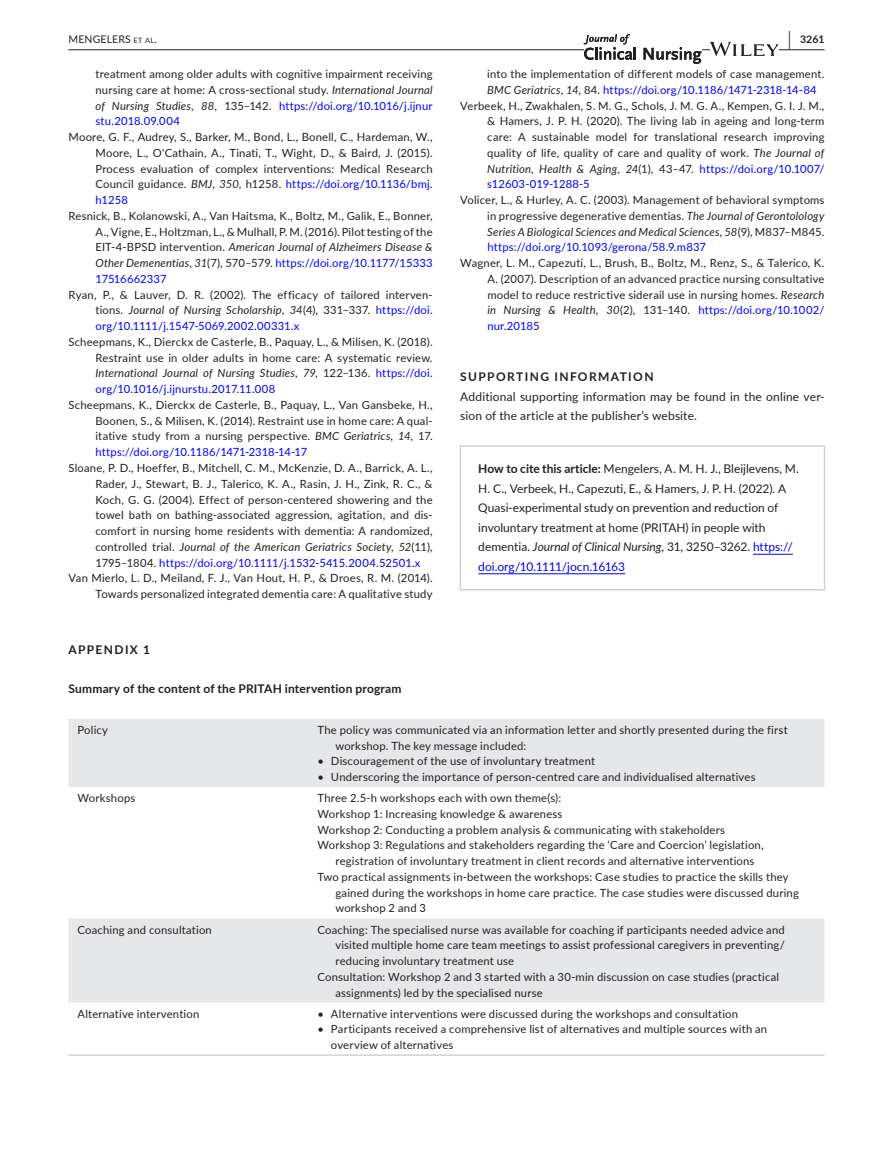
<style>
.page{position:relative;width:893px;height:1174px;background:#fff}
.page>*{position:absolute;margin:0;border:0;box-sizing:border-box;transform-origin:0 0}
.t1{font:12px/19.5px "Lato";letter-spacing:.005em;color:#231f20}
.t2{font:700 12px "Lato";letter-spacing:.015em;color:#231f20}
.t3{font:700 12px "Lato";letter-spacing:.115em;color:#231f20}
.t4{font:11.25px/15.8px "Lato";letter-spacing:.015em;color:#231f20;text-align:justify}
.t5{font:11.25px "Lato";letter-spacing:.01em;color:#00f}
.t6{font:italic 11.25px "Lato";letter-spacing:.015em;color:#231f20}
.t7{font:10.5px "Lato";letter-spacing:.015em;color:#231f20}
.t8{font:700 10.5px "Lato";color:#231f20}
.s1{font-size:7.35px}
.s2{font-size:19.5px}
.s3{font-style:italic}
.s4{color:#00f}
.s5{font-style:normal}
.s6{color:#231f20}
.s7{font-style:italic;color:#231f20}
.s8{font-style:normal;color:#00f}
.s9{font-weight:700}
</style>
<div class="page">
<hr style="left:68px;top:49px;width:756px;height:1px;background:#231f20">
<div style="left:584px;top:34px;width:117px;height:30px;background:#fff"></div>
<svg style="left:584px;top:34px;width:52px;height:26px"></svg>
<svg style="left:643px;top:47px;width:58px;height:17px"></svg>
<svg style="left:710px;top:42px;width:69px;height:14px"></svg>
<div style="left:460px;top:445px;width:365px;height:145px;border:2px solid #d1d2d4"></div>
<hr style="left:753px;top:554px;width:40px;height:1px;background:#00f">
<hr style="left:478px;top:573px;width:147px;height:1px;background:#00f">
<svg style="left:68px;top:719px;width:756px;height:283px;fill:#e6e7e9"></svg>
<hr style="left:68px;top:1054px;width:240px;height:1px;background:#d1d2d4">
<hr style="left:308px;top:1054px;width:516px;height:1px;background:#d1d2d4">
<p class="t7" style="left:68px;top:31px;width:90px">MENGELERS <span class="s1">et al</span>.</p>
<p class="t8" style="left:789px;top:31px;width:37px"><span class="s2">|</span> 3261</p>
<p class="t4" style="left:95px;top:66px;width:339px">treatment among older adults with cognitive impairment receiving nursing care at home: A cross-sectional study. <span class="s3">International Journal of Nursing Studies</span>, <span class="s3">88</span>, 135–142. <span class="s4">https://doi.org/10.1016/j.ijnur stu.2018.09.004</span></p>
<p class="t4" style="left:95px;top:129px;width:339px;text-indent:-27px">Moore, G. F., Audrey, S., Barker, M., Bond, L., Bonell, C., Hardeman, W., Moore, L., O'Cathain, A., Tinati, T., Wight, D., &amp; Baird, J. (2015).<br>Process evaluation of complex interventions: Medical Research Council guidance. <span class="s3">BMJ</span>, <span class="s3">350</span>, h1258. <span class="s4">https://doi.org/10.1136/bmj. h1258</span></p>
<p class="t4" style="left:95px;top:207px;width:339px;text-indent:-27px">Resnick, B., Kolanowski, A., Van Haitsma, K., Boltz, M., Galik, E., Bonner, A., Vigne, E., Holtzman, L., &amp; Mulhall, P. M. (2016). Pilot testing of the EIT-4-BPSD intervention. <span class="s3">American Journal of Alzheimers Disease &amp; Other Demenentias</span>, <span class="s3">31</span>(7), 570–579. <span class="s4">https://doi.org/10.1177/15333<br>17516662337</span></p>
<p class="t4" style="left:95px;top:286px;width:339px;text-indent:-27px">Ryan, P., &amp; Lauver, D. R. (2002). The efficacy of tailored interven&shy;tions. <span class="s3">Journal of Nursing Scholarship</span>, <span class="s3">34</span>(4), 331–337. <span class="s4">https://doi. org/10.1111/j.1547-5069.2002.00331.x</span></p>
<p class="t4" style="left:95px;top:333px;width:339px;text-indent:-27px">Scheepmans, K., Dierckx de Casterle, B., Paquay, L., &amp; Milisen, K. (2018).<br>Restraint use in older adults in home care: A systematic review.<br><span class="s3">International Journal of Nursing Studies</span>, <span class="s3">79</span>, 122–136. <span class="s4">https://doi. org/10.1016/j.ijnurstu.2017.11.008</span></p>
<p class="t4" style="left:95px;top:396px;width:339px;text-indent:-27px">Scheepmans, K., Dierckx de Casterle, B., Paquay, L., Van Gansbeke, H., Boonen, S., &amp; Milisen, K. (2014). Restraint use in home care: A qual&shy;itative study from a nursing perspective. <span class="s3">BMC Geriatrics</span>, <span class="s3">14</span>, 17. <span class="s4">https://doi.org/10.1186/1471-2318-14-17</span></p>
<p class="t4" style="left:68px;top:459px;width:366px">Sloane, P. D., Hoeffer, B., Mitchell, C. M., McKenzie, D. A., Barrick, A. L.,</p>
<p class="t4" style="left:95px;top:475px;width:339px">Rader, J., Stewart, B. J., Talerico, K. A., Rasin, J. H., Zink, R. C., &amp;</p>
<p class="t4" style="left:95px;top:491px;width:339px">Koch, G. G. (2004). Effect of person-centered showering and the</p>
<p class="t4" style="left:95px;top:507px;width:339px">towel bath on bathing-associated aggression, agitation, and dis-</p>
<p class="t4" style="left:95px;top:522px;width:339px">comfort in nursing home residents with dementia: A randomized,</p>
<p class="t6" style="left:95px;top:538px;width:339px"><span class="s5">controlled trial.</span> Journal of the American Geriatrics Society<span class="s5">,</span> 52<span class="s5">(11),</span></p>
<p class="t5" style="left:95px;top:554px;width:327px"><span class="s6">1795–1804.</span> https://doi.org/10.1111/j.1532-5415.2004.52501.x</p>
<p class="t4" style="left:68px;top:570px;width:366px">Van Mierlo, L. D., Meiland, F. J., Van Hout, H. P., &amp; Droes, R. M. (2014).</p>
<p class="t4" style="left:95px;top:585px;width:339px">Towards personalized integrated dementia care: A qualitative study</p>
<p class="t4" style="left:487px;top:66px;width:339px">into the implementation of different models of case management.</p>
<p class="t5" style="left:487px;top:82px;width:331px"><span class="s7">BMC Geriatrics</span><span class="s6">,</span> <span class="s7">14</span><span class="s6">, 84.</span> https://doi.org/10.1186/1471-2318-14-84</p>
<p class="t4" style="left:460px;top:97px;width:366px">Verbeek, H., Zwakhalen, S. M. G., Schols, J. M. G. A., Kempen, G. I. J. M.,</p>
<p class="t4" style="left:487px;top:113px;width:339px">&amp; Hamers, J. P. H. (2020). The living lab in ageing and long-term</p>
<p class="t4" style="left:487px;top:129px;width:339px">care: A sustainable model for translational research improving</p>
<p class="t4" style="left:487px;top:144px;width:339px">quality of life, quality of care and quality of work. <span class="s3">The Journal of</span></p>
<p class="t6" style="left:487px;top:160px;width:339px">Nutrition, Health &amp; Aging<span class="s5">,</span> 24<span class="s5">(1), 43–47.</span> <span class="s8">https://doi.org/10.1007/</span></p>
<p class="t5" style="left:487px;top:176px;width:104px">s12603-019-1288-5</p>
<p class="t4" style="left:487px;top:192px;width:339px;text-indent:-27px">Volicer, L., &amp; Hurley, A. C. (2003). Management of behavioral symptoms in progressive degenerative dementias. <span class="s3">The Journal of Gerontolology Series A Biological Sciences and Medical Sciences</span>, <span class="s3">58</span>(9), M837–M845. <span class="s4">https://doi.org/10.1093/gerona/58.9.m837</span></p>
<p class="t4" style="left:487px;top:255px;width:339px;text-indent:-27px">Wagner, L. M., Capezuti, L., Brush, B., Boltz, M., Renz, S., &amp; Talerico, K.<br>A. (2007). Description of an advanced practice nursing consultative model to reduce restrictive siderail use in nursing homes. <span class="s3">Research in Nursing &amp; Health</span>, <span class="s3">30</span>(2), 131–140. <span class="s4">https://doi.org/10.1002/ nur.20185</span></p>
<p class="t3" style="left:460px;top:368px;width:195px">SUPPORTING INFORMATION</p>
<p class="t1" style="left:460px;top:386px;width:366px">Additional supporting information may be found in the online ver&shy;sion of the article at the publisher’s website.</p>
<p class="t1" style="left:478px;top:459px;width:322px"><span class="s9">How to cite this article:</span> Mengelers, A. M. H. J., Bleijlevens, M.<br>H. C., Verbeek, H., Capezuti, E., &amp; Hamers, J. P. H. (2022). A Quasi-experimental study on prevention and reduction of involuntary treatment at home (PRITAH) in people with dementia. <span class="s3">Journal of Clinical Nursing</span>, 31, 3250–3262. <span class="s4">https:// doi.org/10.1111/jocn.16163</span></p>
<p class="t3" style="left:68px;top:641px;width:83px">APPENDIX 1</p>
<p class="t2" style="left:68px;top:680px;width:335px">Summary of the content of the PRITAH intervention program</p>
<p class="t4" style="left:77px;top:721px;width:32px">Policy</p>
<p class="t4" style="left:335px;top:721px;width:454px;text-indent:-18px">The policy was communicated via an information letter and shortly presented during the first workshop. The key message included:</p>
<p class="t4" style="left:317px;top:753px;width:279px">• Discouragement of the use of involuntary treatment</p>
<p class="t4" style="left:317px;top:768px;width:440px">• Underscoring the importance of person-centred care and individualised alternatives</p>
<p class="t4" style="left:77px;top:789px;width:59px">Workshops</p>
<p class="t4" style="left:317px;top:789px;width:245px">Three 2.5-h workshops each with own theme(s):</p>
<p class="t4" style="left:317px;top:805px;width:247px">Workshop 1: Increasing knowledge &amp; awareness</p>
<p class="t4" style="left:317px;top:821px;width:409px">Workshop 2: Conducting a problem analysis &amp; communicating with stakeholders</p>
<p class="t4" style="left:317px;top:837px;width:448px">Workshop 3: Regulations and stakeholders regarding the ‘Care and Coercion’ legislation,</p>
<p class="t4" style="left:335px;top:852px;width:420px">registration of involuntary treatment in client records and alternative interventions</p>
<p class="t4" style="left:317px;top:868px;width:473px">Two practical assignments in-between the workshops: Case studies to practice the skills they</p>
<p class="t4" style="left:335px;top:884px;width:465px">gained during the workshops in home care practice. The case studies were discussed during</p>
<p class="t4" style="left:335px;top:900px;width:92px">workshop 2 and 3</p>
<p class="t4" style="left:77px;top:921px;width:136px">Coaching and consultation</p>
<p class="t4" style="left:317px;top:921px;width:469px">Coaching: The specialised nurse was available for coaching if participants needed advice and</p>
<p class="t4" style="left:335px;top:936px;width:451px">visited multiple home care team meetings to assist professional caregivers in preventing/</p>
<p class="t4" style="left:335px;top:952px;width:180px">reducing involuntary treatment use</p>
<p class="t4" style="left:317px;top:968px;width:463px">Consultation: Workshop 2 and 3 started with a 30-min discussion on case studies (practical</p>
<p class="t4" style="left:335px;top:984px;width:209px">assignments) led by the specialised nurse</p>
<p class="t4" style="left:77px;top:1005px;width:123px">Alternative intervention</p>
<p class="t4" style="left:317px;top:1005px;width:422px">• Alternative interventions were discussed during the workshops and consultation</p>
<p class="t4" style="left:331px;top:1021px;width:438px;text-indent:-14px">• Participants received a comprehensive list of alternatives and multiple sources with an overview of alternatives</p>
</div>
